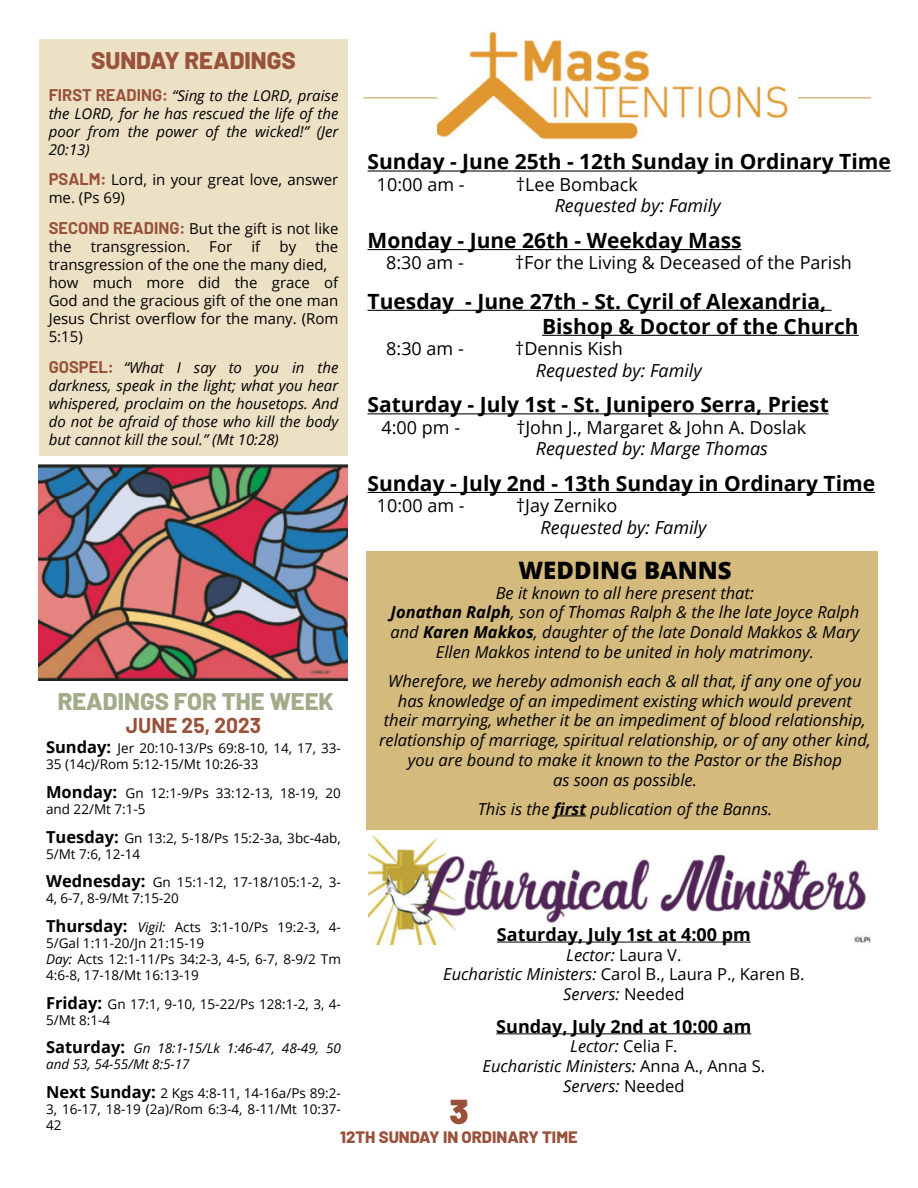
<style>
.page{position:relative;width:918px;height:1188px;background:#fff}
.page>*{position:absolute;margin:0;border:0;box-sizing:border-box;transform-origin:0 0}
.Page_Number_b99f8d7e{font:900 34.5px "Barlow";color:#995139}
.Header_1_226b8279-a2{font:800 24px "Barlow";color:#a1ab88}
.Header_2_89fada6e-30{font:800 24px "Barlow";color:#995139}
.Body_Text_71a0c64b-7{font:800 24px "Open Sans";color:#000}
.Body_Text_-_Bold_fd2{font:700 21px "Fkjmrb Open Sans";color:#000}
.Body_Text_71a0c64b-7-2{font:700 21px "Fkjmrb Open Sans";color:#000}
.Subheader_1_74b3513d{font:700 21px "Vjcftj Barlow";color:#995139}
.Body_Text_-_Bold_fd2-2{font:18px "Open Sans";color:#000}
.Body_Text_-_Bold_fd2-3{font:italic 18px "Kqdnmf Open Sans";color:#000}
.Body_Text_71a0c64b-7-3{font:700 18px "Fkjmrb Open Sans";color:#000}
.Body_Text_71a0c64b-7-4{font:italic 16.5px/19.8px "Kqdnmf Open Sans";color:#000;text-align:center}
.Body_Text_71a0c64b-7-5{font:italic 16.5px "Csyrgx Open Sans";color:#000}
.Body_Text_71a0c64b-7-6{font:16.5px "Open Sans";color:#000}
.Page_Footer_1018239f{font:800 16.5px "Barlow";color:#995139}
.Subheader_1_74b3513d-2{font:15px/18px "Open Sans";color:#000}
.Subheader_1_74b3513d-3{font:italic 15px/18px "Kqdnmf Open Sans";color:#000;text-align:justify}
.Subheader_1_74b3513d-4{font:italic 15px/18px "Csyrgx Open Sans";color:#000;text-align:justify}
.Body_Text_-_Bold_fd2-4{font:13.5px/16px "Open Sans";color:#000}
.Body_Text_-_Bold_fd2-5{font:italic 13.5px/16.2px "Kqdnmf Open Sans";color:#000}
.s1{font-family:"Hwlkrn Barlow";font-weight:700;font-style:normal;font-size:16.5px;color:#995139}
.s2{font-family:"Kqdnmf Open Sans"}
.s3{font-family:"Hwlkrn Barlow";font-weight:700;font-size:16.5px;color:#995139}
.s4{font-family:"Vjcftj Barlow";font-weight:700;font-style:normal;font-size:16.5px;color:#995139}
.s5{font-family:"Csyrgx Open Sans"}
.s6{font-family:"Wgbtpp Open Sans";font-weight:700}
.s7{font-family:"Cbgjkf Open Sans";font-weight:700}
.s8{font-family:"Fkjmrb Open Sans";font-weight:700;font-size:16.5px}
.s9{font-family:"Kqdnmf Open Sans";font-style:italic}
.s10{font-family:"Fkjmrb Open Sans";font-weight:700;font-style:normal;font-size:16.5px}
.s11{font-family:"Open Sans";font-style:normal}
</style>
<div class="page">
<img style="left:368px;top:835px;width:503px;height:109px">
<div style="left:39px;top:39px;width:309px;height:417px;background:#ece0c5"></div>
<img style="left:39px;top:464px;width:309px;height:217px">
<hr style="left:497px;top:942px;width:254px;height:1px;background:#000">
<hr style="left:496px;top:1033px;width:255px;height:1px;background:#000">
<div style="left:367px;top:551px;width:511px;height:278px;background:#d4bb7d"></div>
<hr style="left:554px;top:816px;width:32px;height:1px;background:#000">
<hr style="left:368px;top:171px;width:523px;height:1px;background:#000">
<hr style="left:368px;top:249px;width:374px;height:1px;background:#000">
<hr style="left:368px;top:310px;width:464px;height:1px;background:#000">
<hr style="left:542px;top:335px;width:317px;height:1px;background:#000">
<hr style="left:368px;top:413px;width:461px;height:1px;background:#000">
<hr style="left:368px;top:492px;width:507px;height:1px;background:#000">
<hr style="left:363px;top:97px;width:508px;height:2px;background:#d4bb7d">
<img style="left:438px;top:31px;width:359px;height:109px">
<p class="Header_2_89fada6e-30" style="left:91px;top:42px;width:206px">SUNDAY READINGS</p>
<p class="Subheader_1_74b3513d-4" style="left:49px;top:86px;width:291px"><span class="s1">FIRST READING:</span> “Sing to the LORD, praise the LORD, for he has rescued the life of the poor from the power of the wicked!” (Jer <span class="s2">20:13)</span></p>
<p class="Subheader_1_74b3513d-2" style="left:49px;top:170px;width:291px"><span class="s3">PSALM:</span> Lord, in your great love, answer me. (Ps 69)</p>
<p class="Subheader_1_74b3513d-2" style="left:49px;top:219px;width:291px"><span class="s3">SECOND READING:</span> But the gift is not like the</p>
<p class="Subheader_1_74b3513d-2" style="left:91px;top:237px;width:101px">transgression.</p>
<p class="Subheader_1_74b3513d-2" style="left:209px;top:237px;width:24px">For</p>
<p class="Subheader_1_74b3513d-2" style="left:251px;top:237px;width:10px">if</p>
<p class="Subheader_1_74b3513d-2" style="left:280px;top:237px;width:18px">by</p>
<p class="Subheader_1_74b3513d-2" style="left:49px;top:237px;width:291px;text-indent:267px">the transgression of the one the many died,</p>
<p class="Subheader_1_74b3513d-2" style="left:49px;top:273px;width:291px;text-align:justify">how much more did the grace of God and the gracious gift of the one man Jesus Christ overflow for the many. (Rom 5:15)</p>
<p class="Subheader_1_74b3513d-3" style="left:49px;top:358px;width:291px"><span class="s4">GOSPEL:</span> “What I say to you in the <span class="s5">darkness, speak in the light; what you hear whispered, proclaim on the housetops. And </span>do not be afraid of those who kill the body but cannot kill the soul.” (Mt 10:28)</p>
<p class="Body_Text_71a0c64b-7-2" style="left:368px;top:147px;width:525px">Sunday - June 25th - 12th Sunday in Ordinary Time</p>
<p class="Body_Text_-_Bold_fd2-2" style="left:377px;top:172px;width:89px">10:00 am -</p>
<p class="Body_Text_-_Bold_fd2-2" style="left:516px;top:172px;width:123px">†Lee Bomback</p>
<p class="Body_Text_-_Bold_fd2-3" style="left:555px;top:193px;width:167px">Requested by: Family</p>
<p class="Body_Text_-_Bold_fd2" style="left:368px;top:226px;width:376px">Monday - June 26th - Weekday Mass</p>
<p class="Body_Text_-_Bold_fd2-2" style="left:386px;top:251px;width:79px">8:30 am -</p>
<p class="Body_Text_-_Bold_fd2-2" style="left:515px;top:251px;width:338px">†For the Living &amp; Deceased of the Parish</p>
<p class="Body_Text_-_Bold_fd2" style="left:368px;top:286px;width:460px">Tuesday - June 27th - St. Cyril of Alexandria,</p>
<p class="Body_Text_-_Bold_fd2" style="left:542px;top:311px;width:318px">Bishop &amp; Doctor of the Church</p>
<p class="Body_Text_-_Bold_fd2-2" style="left:386px;top:336px;width:79px">8:30 am -</p>
<p class="Body_Text_-_Bold_fd2-2" style="left:515px;top:336px;width:109px">†Dennis Kish</p>
<p class="Body_Text_-_Bold_fd2-3" style="left:536px;top:358px;width:167px">Requested by: Family</p>
<p class="Body_Text_-_Bold_fd2" style="left:368px;top:390px;width:463px">Saturday - July 1st - St. Junipero Serra, Priest</p>
<p class="Body_Text_-_Bold_fd2-2" style="left:382px;top:415px;width:80px">4:00 pm -</p>
<p class="Body_Text_-_Bold_fd2-2" style="left:516px;top:415px;width:291px">†John J., Margaret &amp; John A. Doslak</p>
<p class="Body_Text_-_Bold_fd2-3" style="left:536px;top:436px;width:234px">Requested by: Marge Thomas</p>
<p class="Body_Text_-_Bold_fd2" style="left:368px;top:468px;width:509px">Sunday - July 2nd - 13th Sunday in Ordinary Time</p>
<p class="Body_Text_-_Bold_fd2-2" style="left:377px;top:493px;width:89px">10:00 am -</p>
<p class="Body_Text_-_Bold_fd2-2" style="left:516px;top:493px;width:103px">†Jay Zerniko</p>
<p class="Body_Text_-_Bold_fd2-3" style="left:541px;top:515px;width:167px">Requested by: Family</p>
<p class="Body_Text_71a0c64b-7" style="left:518px;top:552px;width:215px">WEDDING BANNS</p>
<p class="Body_Text_71a0c64b-7-4" style="left:496px;top:582px;width:260px">Be it known to all here present that:</p>
<p class="Body_Text_71a0c64b-7-5" style="left:391px;top:601px;width:470px"><span class="s6">Jonathan Ralph</span>, son of Thomas Ralph &amp; the lhe late Joyce Ralph</p>
<p class="Body_Text_71a0c64b-7-4" style="left:390px;top:622px;width:471px">and <span class="s6">Karen Makkos</span>, daughter of the late Donald Makkos &amp; Mary<br>Ellen Makkos intend to be united in holy matrimony.</p>
<p class="Body_Text_71a0c64b-7-4" style="left:388px;top:671px;width:475px">Wherefore, we hereby admonish each &amp; all that, if any one of you has knowledge of an impediment existing which would prevent</p>
<p class="Body_Text_71a0c64b-7-4" style="left:379px;top:710px;width:493px">their marrying, whether it be an impediment of blood relationship, relationship of marriage, spiritual relationship, or of any other kind, you are bound to make it known to the Pastor or the Bishop</p>
<p class="Body_Text_71a0c64b-7-4" style="left:553px;top:770px;width:145px">as soon as possible.</p>
<p class="Body_Text_71a0c64b-7-4" style="left:478px;top:798px;width:296px">This is the <span class="s7">first</span> publication of the Banns.</p>
<p class="Header_1_226b8279-a2" style="left:58px;top:683px;width:278px">READINGS FOR THE WEEK</p>
<p class="Subheader_1_74b3513d" style="left:126px;top:710px;width:137px">JUNE 25, 2023</p>
<p class="Body_Text_-_Bold_fd2-4" style="left:46px;top:740px;width:296px"><span class="s8">Sunday:</span> Jer 20:10-13/Ps 69:8-10, 14, 17, 33-<br>35 (14c)/Rom 5:12-15/Mt 10:26-33</p>
<p class="Body_Text_-_Bold_fd2-4" style="left:46px;top:785px;width:296px"><span class="s8">Monday:</span> Gn 12:1-9/Ps 33:12-13, 18-19, 20 and 22/Mt 7:1-5</p>
<p class="Body_Text_-_Bold_fd2-4" style="left:46px;top:829px;width:296px"><span class="s8">Tuesday:</span> Gn 13:2, 5-18/Ps 15:2-3a, 3bc-4ab,<br>5/Mt 7:6, 12-14</p>
<p class="Body_Text_-_Bold_fd2-4" style="left:46px;top:874px;width:296px"><span class="s8">Wednesday:</span> Gn 15:1-12, 17-18/105:1-2, 3-<br>4, 6-7, 8-9/Mt 7:15-20</p>
<p class="Body_Text_-_Bold_fd2-4" style="left:46px;top:919px;width:296px"><span class="s8">Thursday:</span> <span class="s9">Vigil:</span> Acts 3:1-10/Ps 19:2-3, 4-<br>5/Gal 1:11-20/Jn 21:15-19</p>
<p class="Body_Text_-_Bold_fd2-4" style="left:46px;top:951px;width:296px"><span class="s9">Day:</span> Acts 12:1-11/Ps 34:2-3, 4-5, 6-7, 8-9/2 Tm<br>4:6-8, 17-18/Mt 16:13-19</p>
<p class="Body_Text_-_Bold_fd2-4" style="left:46px;top:995px;width:296px"><span class="s8">Friday:</span> Gn 17:1, 9-10, 15-22/Ps 128:1-2, 3, 4-<br>5/Mt 8:1-4</p>
<p class="Body_Text_-_Bold_fd2-5" style="left:46px;top:1040px;width:296px"><span class="s10">Saturday:</span> Gn 18:1-15/Lk 1:46-47, 48-49, 50 and 53, 54-55/Mt 8:5-17</p>
<p class="Body_Text_-_Bold_fd2-4" style="left:46px;top:1085px;width:296px;text-align:justify"><span class="s8">Next Sunday:</span> 2 Kgs 4:8-11, 14-16a/Ps 89:2- 3, 16-17, 18-19 (2a)/Rom 6:3-4, 8-11/Mt 10:37- 42</p>
<p class="Body_Text_71a0c64b-7-3" style="left:497px;top:921px;width:255px">Saturday, July 1st at 4:00 pm</p>
<p class="Body_Text_71a0c64b-7-4" style="left:566px;top:944px;width:117px">Lector: <span class="s11">Laura V.</span></p>
<p class="Body_Text_71a0c64b-7-6" style="left:443px;top:963px;width:363px"><span class="s9">Eucharistic Ministers:</span> Carol B., Laura P., Karen B.</p>
<p class="Body_Text_71a0c64b-7-4" style="left:563px;top:984px;width:123px">Servers: <span class="s11">Needed</span></p>
<p class="Body_Text_71a0c64b-7-3" style="left:496px;top:1013px;width:257px">Sunday, July 2nd at 10:00 am</p>
<p class="Body_Text_71a0c64b-7-4" style="left:570px;top:1036px;width:109px">Lector: <span class="s11">Celia F.</span></p>
<p class="Body_Text_71a0c64b-7-4" style="left:483px;top:1056px;width:284px">Eucharistic Ministers: <span class="s11">Anna A., Anna S.</span></p>
<p class="Body_Text_71a0c64b-7-4" style="left:563px;top:1076px;width:123px">Servers: <span class="s11">Needed</span></p>
<p class="Page_Number_b99f8d7e" style="left:449px;top:1085px;width:21px">3</p>
<p class="Page_Footer_1018239f" style="left:340px;top:1125px;width:239px">12TH SUNDAY IN ORDINARY TIME</p>
</div>
